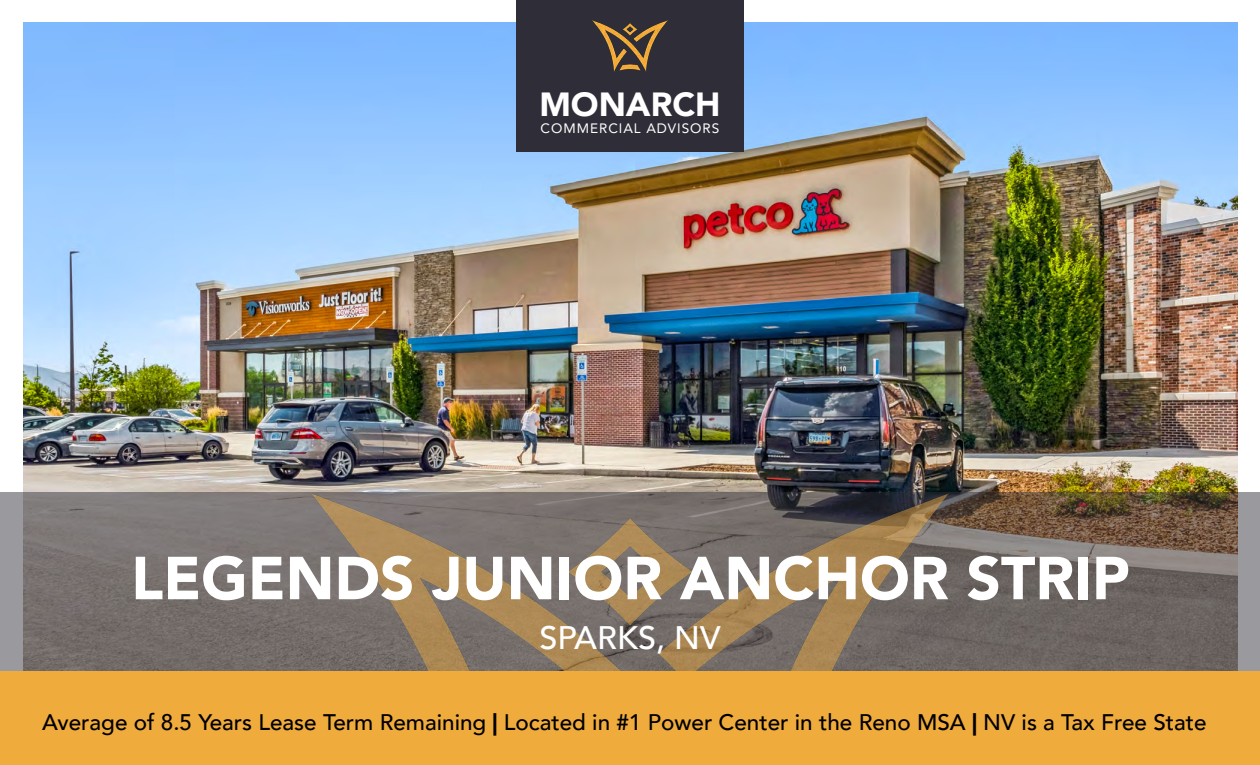
<style>
.page{position:relative;width:1260px;height:765px;background:#fff}
.page>*{position:absolute;margin:0;border:0;box-sizing:border-box;transform-origin:0 0}
.t1{font:900 60px "Avenir";color:#fff}
.t2{font:900 33.38px "Avenir";color:#fff}
.t3{font:500 32.5px "Avenir";color:#fff}
.t4{font:500 22.5px "Avenir";color:#000}
.t5{font:13.62px "Avenir";letter-spacing:.07em;color:#fff}
.s1{font-weight:900}
</style>
<div class="page">
<img style="left:23px;top:22px;width:1215px;height:470px">
<div style="left:516px;top:0;width:228px;height:151px;background:#2f2e38"></div>
<img style="left:593px;top:20px;width:74px;height:51px">
<svg style="left:0;top:492px;width:1260px;height:180px;background:#766d68"></svg>
<img style="left:312px;top:494px;width:636px;height:178px">
<div style="left:0;top:672px;width:1260px;height:93px;background:#f0ab3d"></div>
<h2 class="t2" style="left:539px;top:76px;width:183px">MONARCH</h2>
<p class="t5" style="left:541px;top:118px;width:180px">COMMERCIAL ADVISORS</p>
<h1 class="t1" style="left:131px;top:527px;width:1000px">LEGENDS JUNIOR ANCHOR STRIP</h1>
<h3 class="t3" style="left:539px;top:610px;width:183px">SPARKS, NV</h3>
<p class="t4" style="left:42px;top:703px;width:1166px">Average of 8.5 Years Lease Term Remaining <span class="s1">|</span> Located in #1 Power Center in the Reno MSA <span class="s1">|</span> NV is a Tax Free State</p>
</div>
